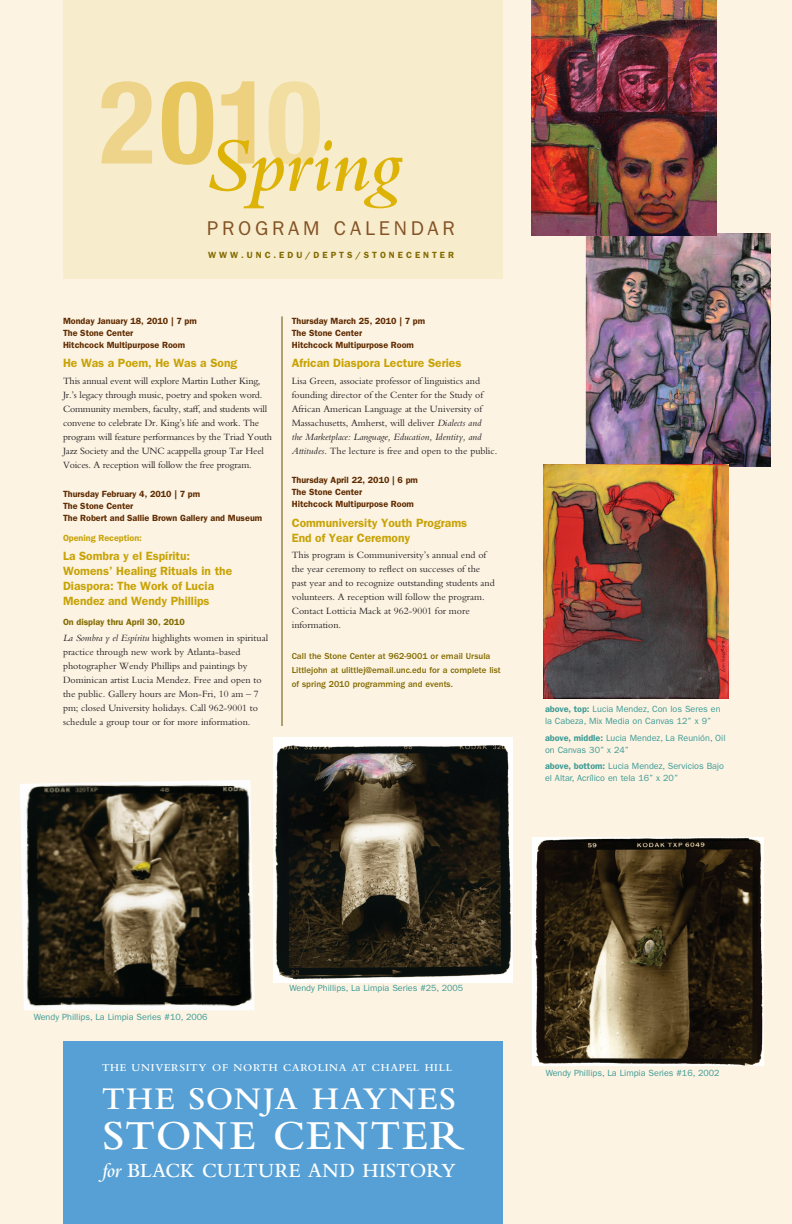
<style>
.page{position:relative;width:792px;height:1224px;background:#fcf3e3}
.page>*{position:absolute;margin:0;border:0;box-sizing:border-box;transform-origin:0 0}
.caption2_KH{font:700 condensed 116px "Helvetica Neue";color:#eed48a}
.t1{font:italic 600 78.9px "Bembo Std";color:#deb308}
.calendar_title{font:600 43px "Bembo Std";color:#fff}
.calendar_title-2{font:600 33px "Bembo Std";color:#fff}
.calendar_title-3{font:600 21px "Bembo Std";color:#fff;scale:.95 1}
.header3{font:20px "ITC Franklin Gothic Std";letter-spacing:.19em;color:#845225}
.calendar_head_KH{font:600 12px/15px "ITC Franklin Gothic Std";color:#c8a306}
.t2{font:600 11px "Bembo Std";letter-spacing:.065em;color:#fff}
.calendar_KH{font:10px/14px "Bembo Std";color:#231f20}
.caption2_KH-2{font:9px/12px "ITC Franklin Gothic Std";color:#3d9b95}
.calendar_date_KH{font:600 9px "ITC Franklin Gothic Std";color:#5f2b00}
.caption2_KH-3{font:500 9px/14px "ITC Franklin Gothic Std";color:#836a00}
.body_text{font:600 9px "ITC Franklin Gothic Std";letter-spacing:.33em;color:#836a00}
.calendar_head_KH-2{font:600 9px "ITC Franklin Gothic Std";color:#836a00}
.calendar_head_KH-3{font:600 9px "ITC Franklin Gothic Std";color:#c8a306}
.s1{color:#e8c65e}
.s2{color:#edd180}
.s3{color:#f1dea0}
.s4{font-style:italic}
.s5{font-weight:600}
</style>
<div class="page">
<div style="left:63px;top:0;width:439px;height:279px;background:#f7edcd"></div>
<div style="left:63px;top:1042px;width:439px;height:182px;background:#56a0d5"></div>
<hr style="left:282px;top:316px;width:1px;height:410px;background:#624f00">
<img style="left:20px;top:780px;width:235px;height:230px">
<img style="left:274px;top:737px;width:238px;height:245px">
<img style="left:533px;top:837px;width:231px;height:228px">
<img style="left:585px;top:234px;width:186px;height:233px">
<img style="left:543px;top:464px;width:186px;height:234px">
<img style="left:531px;top:0;width:186px;height:235px">
<p class="caption2_KH" style="left:99px;top:52px;width:224px">2<span class="s1">0</span><span class="s2">1</span><span class="s3">0</span></p>
<p class="t1" style="left:205px;top:122px;width:197px">Spring</p>
<p class="header3" style="left:207px;top:216px;width:98px">pRogRam</p>
<p class="header3" style="left:334px;top:216px;width:15px">cale</p>
<p class="header3" style="left:394px;top:216px;width:48px">ndar</p>
<p class="body_text" style="left:208px;top:250px;width:248px">www.unc .edu/depts /st onec ent er</p>
<p class="calendar_date_KH" style="left:63px;top:315px;width:135px">Monday January 18, 2010 | 7 pm</p>
<p class="calendar_date_KH" style="left:63px;top:327px;width:72px">The Stone Center</p>
<p class="calendar_date_KH" style="left:63px;top:339px;width:124px">Hitchcock Multipurpose Room</p>
<p class="calendar_head_KH" style="left:63px;top:356px;width:176px">He Was a Poem, He Was a Song</p>
<p class="calendar_KH" style="left:63px;top:374px;width:211px">This annual event will explore Martin Luther King, Jr.’s legacy through music, poetry and spoken word.<br>Community members, faculty, staff, and students will convene to celebrate Dr. King’s life and work. The program will feature performances by the Triad Youth Jazz Society and the UNC acappella group Tar Heel Voices. A reception will follow the free program.</p>
<p class="calendar_date_KH" style="left:63px;top:489px;width:139px">Thursday February 4, 2010 | 7 pm</p>
<p class="calendar_date_KH" style="left:63px;top:501px;width:72px">The Stone Center</p>
<p class="calendar_date_KH" style="left:63px;top:513px;width:201px">The Robert and Sallie Brown Gallery and Museum</p>
<p class="calendar_head_KH-3" style="left:63px;top:532px;width:81px">Opening Reception:</p>
<p class="calendar_head_KH" style="left:63px;top:548px;width:171px">La Sombra y el Espíritu:<br>Womens’ Healing Rituals in the<br>Diaspora: The Work of Lucia<br>Mendez and Wendy Phillips</p>
<p class="calendar_head_KH-2" style="left:63px;top:616px;width:124px">On display thru April 30, 2010</p>
<p class="calendar_KH" style="left:63px;top:631px;width:207px"><span class="s4">La Sombra y el Espíritu</span> highlights women in spiritual practice through new work by Atlanta-based photographer Wendy Phillips and paintings by Dominican artist Lucia Mendez. Free and open to the public. Gallery hours are Mon-Fri, 10 am – 7 pm; closed University holidays. Call 962-9001 to schedule a group tour or for more information.</p>
<p class="calendar_date_KH" style="left:292px;top:315px;width:135px">Thursday March 25, 2010 | 7 pm</p>
<p class="calendar_date_KH" style="left:292px;top:327px;width:72px">The Stone Center</p>
<p class="calendar_date_KH" style="left:292px;top:339px;width:124px">Hitchcock Multipurpose Room</p>
<p class="calendar_head_KH" style="left:292px;top:356px;width:171px">African Diaspora Lecture Series</p>
<p class="calendar_KH" style="left:292px;top:374px;width:207px">Lisa Green, associate professor of linguistics and founding director of the Center for the Study of African American Language at the University of Massachusetts, Amherst, will deliver <span class="s4">Dialects and<br>the Marketplace: Language, Education, Identity, and Attitudes</span>. The lecture is free and open to the public.</p>
<p class="calendar_date_KH" style="left:292px;top:475px;width:128px">Thursday April 22, 2010 | 6 pm</p>
<p class="calendar_date_KH" style="left:292px;top:487px;width:72px">The Stone Center</p>
<p class="calendar_date_KH" style="left:292px;top:499px;width:124px">Hitchcock Multipurpose Room</p>
<p class="calendar_head_KH" style="left:292px;top:515px;width:177px">Communiversity Youth Programs<br>End of Year Ceremony</p>
<p class="calendar_KH" style="left:292px;top:548px;width:204px">This program is Communiversity’s annual end of the year ceremony to reflect on successes of the past year and to recognize outstanding students and volunteers. A reception will follow the program.<br>Contact Lotticia Mack at 962-9001 for more information.</p>
<p class="caption2_KH-3" style="left:292px;top:649px;width:211px">Call the Stone Center at 962-9001 or email Ursula<br>Littlejohn at ulittlej@email.unc.edu for a complete list of spring 2010 programming and events.</p>
<p class="caption2_KH-2" style="left:545px;top:703px;width:177px"><span class="s5">above, top:</span> Lucia Mendez, Con los Seres en la Cabeza, Mix Media on Canvas 12” x 9”</p>
<p class="caption2_KH-2" style="left:545px;top:732px;width:182px"><span class="s5">above, middle:</span> Lucia Mendez, La Reunión, Oil on Canvas 30” x 24”</p>
<p class="caption2_KH-2" style="left:545px;top:760px;width:180px"><span class="s5">above, bottom:</span> Lucia Mendez, Servicios Bajo el Altar, Acrílico en tela 16” x 20”</p>
<p class="caption2_KH-2" style="left:34px;top:1011px;width:175px">Wendy Phillips, La Limpia Series #10, 2006</p>
<p class="caption2_KH-2" style="left:290px;top:982px;width:175px">Wendy Phillips, La Limpia Series #25, 2005</p>
<p class="t2" style="left:102px;top:1061px;width:352px">THE UNIVERSITY OF NORTH CAROLINA AT CHAPEL HILL</p>
<p class="calendar_title-2" style="left:102px;top:1080px;width:25px">THE</p>
<p class="calendar_title-2" style="left:188px;top:1080px;width:25px">SON</p>
<p class="calendar_title-2" style="left:263px;top:1080px;width:75px">JA HAYNES</p>
<p class="calendar_title" style="left:102px;top:1111px;width:32px">STONE</p>
<p class="calendar_title" style="left:273px;top:1111px;width:32px">CENTE</p>
<p class="calendar_title" style="left:430px;top:1111px;width:31px">R</p>
<p class="calendar_title-3" style="left:102px;top:1158px;width:55px"><span class="s4">for</span> BLAC</p>
<p class="calendar_title-3" style="left:180px;top:1158px;width:39px">K CULTU</p>
<p class="calendar_title-3" style="left:275px;top:1158px;width:107px">REAND HISTO</p>
<p class="calendar_title-3" style="left:426px;top:1158px;width:32px">RY</p>
<p class="caption2_KH-2" style="left:546px;top:1067px;width:175px">Wendy Phillips, La Limpia Series #16, 2002</p>
</div>
